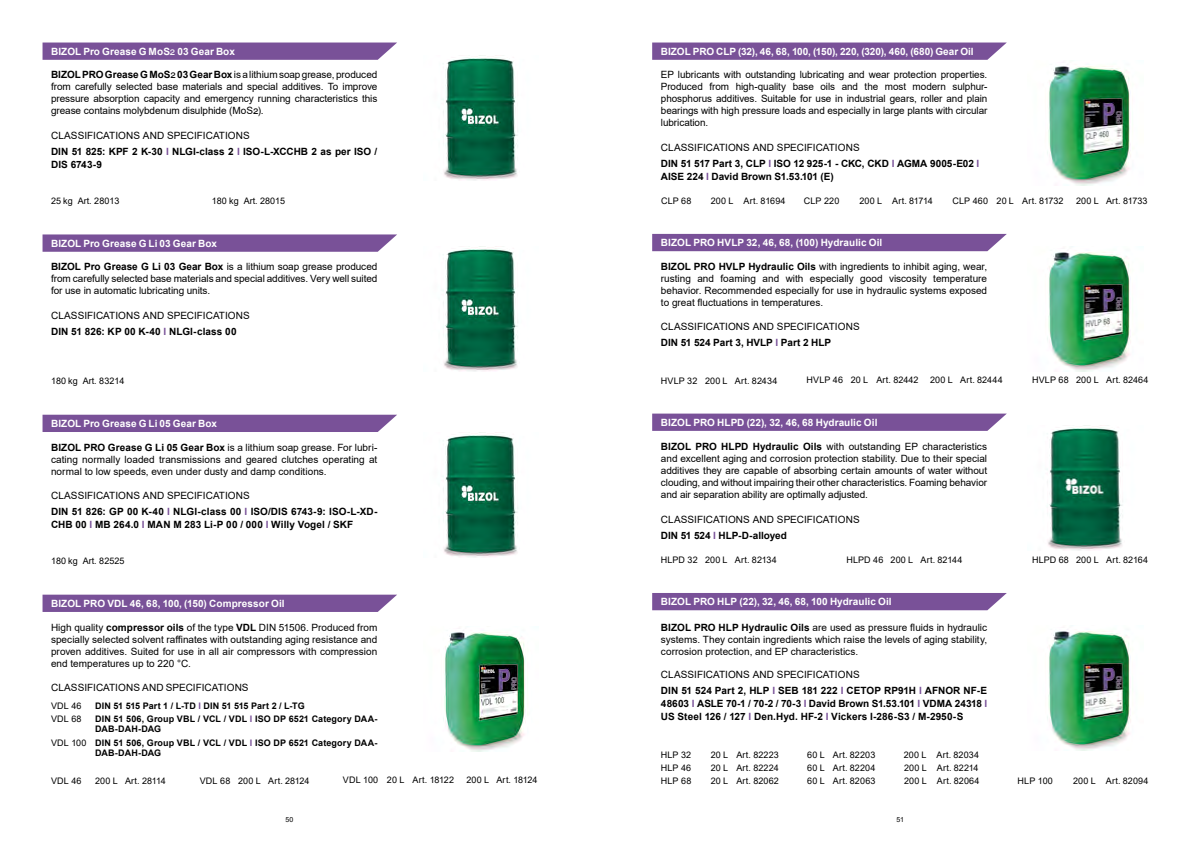
<style>
.page{position:relative;width:1191px;height:842px;background:#fff}
.page>*{position:absolute;margin:0;border:0;box-sizing:border-box;transform-origin:0 0}
.t1{font:10px/12px "Arial";color:#000;text-align:justify}
.t2{font:700 10px/16px "Arial";letter-spacing:.005em;color:#000}
.t3{font:700 10px "Arial";letter-spacing:.005em;color:#fff}
.t4{font:9px "Arial";letter-spacing:.01em;color:#000}
.t5{font:700 9px/10.8px "Arial";letter-spacing:.015em;color:#000}
.t6{font:9px "Arial";letter-spacing:-.01em;color:#000}
.t7{font:7px "Arial";color:#000}
.s1{font-weight:400}
.s2{font-weight:700}
.s3{color:#795198}
.s4{font-weight:700;color:#795198}
</style>
<div class="page">
<svg style="left:652px;top:43px;width:354px;height:17px;background:#7d579b"></svg>
<svg style="left:43px;top:43px;width:354px;height:17px;background:#7e579b"></svg>
<svg style="left:43px;top:234px;width:354px;height:18px;background:#815c9e"></svg>
<div style="left:43px;top:415px;width:354px;height:17px;background:#795198"></div>
<div style="left:43px;top:595px;width:354px;height:17px;background:#795198"></div>
<div style="left:652px;top:234px;width:354px;height:17px;background:#795198"></div>
<svg style="left:652px;top:414px;width:354px;height:17px;background:#7d569b"></svg>
<div style="left:652px;top:593px;width:354px;height:17px;background:#795198"></div>
<img style="left:443px;top:632px;width:85px;height:120px">
<img style="left:443px;top:432px;width:75px;height:125px">
<img style="left:443px;top:246px;width:75px;height:126px">
<img style="left:443px;top:58px;width:75px;height:123px">
<img style="left:1047px;top:631px;width:84px;height:120px">
<img style="left:1047px;top:246px;width:83px;height:125px">
<img style="left:1047px;top:66px;width:83px;height:120px">
<img style="left:1047px;top:428px;width:76px;height:123px">
<p class="t3" style="left:51px;top:44px;width:185px">BIZOL Pro Grease G MoS<span class="s1">2</span> 03 Gear Box</p>
<p class="t3" style="left:661px;top:44px;width:314px">BIZOL PRO CLP (32), 46, 68, 100, (150), 220, (320), 460, (680) Gear Oil</p>
<p class="t1" style="left:51px;top:69px;width:328px"><span class="s2">BIZOL PRO Grease G MoS</span>2 <span class="s2">03 Gear Box</span> is a lithium soap grease, produced from carefully selected base materials and special additives. To improve pressure absorption capacity and emergency running characteristics this grease contains molybdenum disulphide (MoS2).</p>
<p class="t2" style="left:51px;top:127px;width:328px"><span class="s1">CLASSIFICATIONS AND SPECIFICATIONS<br></span>DIN 51 825: KPF 2 K-30 <span class="s3">I</span> NLGI-class 2 <span class="s3">I</span> ISO-L-XCCHB 2 as per ISO /</p>
<p class="t2" style="left:51px;top:156px;width:53px">DIS 6743-9</p>
<p class="t1" style="left:661px;top:69px;width:328px">EP lubricants with outstanding lubricating and wear protection properties.<br>Produced from high-quality base oils and the most modern sulphur&shy;phosphorus additives. Suitable for use in industrial gears, roller and plain bearings with high pressure loads and especially in large plants with circular lubrication.</p>
<p class="t2" style="left:661px;top:139px;width:320px"><span class="s1">CLASSIFICATIONS AND SPECIFICATIONS<br></span>DIN 51 517 Part 3, CLP <span class="s3">I</span> ISO 12 925-1 - CKC, CKD <span class="s3">I</span> AGMA 9005-E02 <span class="s3">I</span></p>
<p class="t2" style="left:661px;top:168px;width:174px">AISE 224 <span class="s3">I</span> David Brown S1.53.101 (E)</p>
<p class="t4" style="left:51px;top:194px;width:70px">25 kg Art. 28013</p>
<p class="t4" style="left:212px;top:194px;width:75px">180 kg Art. 28015</p>
<p class="t4" style="left:661px;top:195px;width:32px">CLP 68</p>
<p class="t4" style="left:711px;top:195px;width:76px">200 L Art. 81694</p>
<p class="t4" style="left:804px;top:195px;width:37px">CLP 220</p>
<p class="t6" style="left:859px;top:195px;width:75px">200 L Art. 81714</p>
<p class="t4" style="left:952px;top:195px;width:113px">CLP 460 20 L Art. 81732</p>
<p class="t4" style="left:1076px;top:195px;width:73px">200 L Art. 81733</p>
<p class="t3" style="left:51px;top:236px;width:167px">BIZOL Pro Grease G Li 03 Gear Box</p>
<p class="t3" style="left:661px;top:236px;width:223px">BIZOL PRO HVLP 32, 46, 68, (100) Hydraulic Oil</p>
<p class="t1" style="left:51px;top:261px;width:328px"><span class="s2">BIZOL Pro Grease G Li 03 Gear Box</span> is a lithium soap grease produced from carefully selected base materials and special additives. Very well suited for use in automatic lubricating units.</p>
<p class="t1" style="left:51px;top:307px;width:200px;line-height:16px">CLASSIFICATIONS AND SPECIFICATIONS<br><span class="s2">DIN 51 826: KP 00 K-40</span> <span class="s4">I</span> <span class="s2">NLGI-class 00</span></p>
<p class="t1" style="left:661px;top:260px;width:328px"><span class="s2">BIZOL PRO HVLP Hydraulic Oils</span> with ingredients to inhibit aging, wear, rusting and foaming and with especially good viscosity temperature behavior. Recommended especially for use in hydraulic systems exposed to great fluctuations in temperatures.</p>
<p class="t1" style="left:661px;top:319px;width:200px;line-height:16px">CLASSIFICATIONS AND SPECIFICATIONS<br><span class="s2">DIN 51 524 Part 3, HVLP</span> <span class="s4">I</span> <span class="s2">Part 2 HLP</span></p>
<p class="t4" style="left:51px;top:374px;width:75px">180 kg Art. 83214</p>
<p class="t4" style="left:661px;top:374px;width:118px">HVLP 32 200 L Art. 82434</p>
<p class="t4" style="left:806px;top:374px;width:113px">HVLP 46 20 L Art. 82442</p>
<p class="t4" style="left:930px;top:374px;width:74px">200 L Art. 82444</p>
<p class="t4" style="left:1032px;top:374px;width:118px">HVLP 68 200 L Art. 82464</p>
<p class="t3" style="left:51px;top:416px;width:167px">BIZOL Pro Grease G Li 05 Gear Box</p>
<p class="t3" style="left:661px;top:415px;width:218px">BIZOL PRO HLPD (22), 32, 46, 68 Hydraulic Oil</p>
<p class="t1" style="left:51px;top:441px;width:328px"><span class="s2">BIZOL PRO Grease G Li 05 Gear Box</span> is a lithium soap grease. For lubri&shy;cating normally loaded transmissions and geared clutches operating at normal to low speeds, even under dusty and damp conditions.</p>
<p class="t2" style="left:51px;top:487px;width:328px"><span class="s1">CLASSIFICATIONS AND SPECIFICATIONS<br></span>DIN 51 826: GP 00 K-40 <span class="s3">I</span> NLGI-class 00 <span class="s3">I</span> ISO/DIS 6743-9: ISO-L-XD-</p>
<p class="t2" style="left:51px;top:516px;width:304px">CHB 00 <span class="s3">I</span> MB 264.0 <span class="s3">I</span> MAN M 283 Li-P 00 / 000 <span class="s3">I</span> Willy Vogel / SKF</p>
<p class="t1" style="left:661px;top:440px;width:328px"><span class="s2">BIZOL PRO HLPD Hydraulic Oils</span> with outstanding EP characteristics and excellent aging and corrosion protection stability. Due to their special additives they are capable of absorbing certain amounts of water without clouding, and without impairing their other characteristics. Foaming behavior and air separation ability are optimally adjusted.</p>
<p class="t1" style="left:661px;top:511px;width:200px;line-height:16px">CLASSIFICATIONS AND SPECIFICATIONS<br><span class="s2">DIN 51 524</span> <span class="s4">I</span> <span class="s2">HLP-D-alloyed</span></p>
<p class="t4" style="left:51px;top:554px;width:75px">180 kg Art. 82525</p>
<p class="t4" style="left:661px;top:554px;width:117px">HLPD 32 200 L Art. 82134</p>
<p class="t4" style="left:846px;top:554px;width:117px">HLPD 46 200 L Art. 82144</p>
<p class="t4" style="left:1032px;top:554px;width:117px">HLPD 68 200 L Art. 82164</p>
<p class="t3" style="left:51px;top:596px;width:235px">BIZOL PRO VDL 46, 68, 100, (150) Compressor Oil</p>
<p class="t3" style="left:661px;top:595px;width:232px">BIZOL PRO HLP (22), 32, 46, 68, 100 Hydraulic Oil</p>
<p class="t1" style="left:51px;top:621px;width:328px">High quality <span class="s2">compressor oils</span> of the type <span class="s2">VDL</span> DIN 51506. Produced from specially selected solvent raffinates with outstanding aging resistance and proven additives. Suited for use in all air compressors with compression end temperatures up to 220 °C.</p>
<p class="t1" style="left:51px;top:681px;width:199px">CLASSIFICATIONS AND SPECIFICATIONS</p>
<p class="t4" style="left:51px;top:699px;width:32px">VDL 46</p>
<p class="t5" style="left:95px;top:700px;width:211px">DIN 51 515 Part 1 / L-TD <span class="s3">I</span> DIN 51 515 Part 2 / L-TG</p>
<p class="t4" style="left:51px;top:712px;width:32px">VDL 68</p>
<p class="t5" style="left:95px;top:713px;width:284px">DIN 51 506, Group VBL / VCL / VDL <span class="s3">I</span> ISO DP 6521 Category DAA-<br>DAB-DAH-DAG</p>
<p class="t5" style="left:95px;top:737px;width:284px;text-indent:-44px"><span class="s1">VDL 100</span> DIN 51 506, Group VBL / VCL / VDL <span class="s3">I</span> ISO DP 6521 Category DAA-<br>DAB-DAH-DAG</p>
<p class="t4" style="left:51px;top:774px;width:32px">VDL 46</p>
<p class="t4" style="left:95px;top:774px;width:72px">200 L Art. 28114</p>
<p class="t4" style="left:200px;top:774px;width:111px">VDL 68 200 L Art. 28124</p>
<p class="t4" style="left:343px;top:774px;width:113px">VDL 100 20 L Art. 18122</p>
<p class="t4" style="left:466px;top:774px;width:73px">200 L Art. 18124</p>
<p class="t1" style="left:661px;top:621px;width:328px"><span class="s2">BIZOL PRO HLP Hydraulic Oils</span> are used as pressure fluids in hydraulic systems. They contain ingredients which raise the levels of aging stability, corrosion protection, and EP characteristics.</p>
<p class="t2" style="left:661px;top:667px;width:328px"><span class="s1">CLASSIFICATIONS AND SPECIFICATIONS<br></span>DIN 51 524 Part 2, HLP <span class="s3">I</span> SEB 181 222 <span class="s3">I</span> CETOP RP91H <span class="s3">I</span> AFNOR NF-E</p>
<p class="t2" style="left:661px;top:697px;width:328px;line-height:13px">48603 <span class="s3">I</span> ASLE 70-1 / 70-2 / 70-3 <span class="s3">I</span> David Brown S1.53.101 <span class="s3">I</span> VDMA 24318 <span class="s3">I<br></span>US Steel 126 / 127 <span class="s3">I</span> Den.Hyd. HF-2 <span class="s3">I</span> Vickers I-286-S3 / M-2950-S</p>
<p class="t4" style="left:661px;top:748px;width:32px">HLP 32</p>
<p class="t4" style="left:710px;top:748px;width:70px">20 L Art. 82223</p>
<p class="t4" style="left:807px;top:748px;width:70px">60 L Art. 82203</p>
<p class="t4" style="left:903px;top:748px;width:77px">200 L Art. 82034</p>
<p class="t4" style="left:661px;top:761px;width:32px">HLP 46</p>
<p class="t4" style="left:710px;top:761px;width:70px">20 L Art. 82224</p>
<p class="t4" style="left:807px;top:761px;width:70px">60 L Art. 82204</p>
<p class="t4" style="left:904px;top:761px;width:76px">200 L Art. 82214</p>
<p class="t4" style="left:661px;top:774px;width:32px">HLP 68</p>
<p class="t4" style="left:710px;top:774px;width:70px">20 L Art. 82062</p>
<p class="t4" style="left:807px;top:774px;width:70px">60 L Art. 82063</p>
<p class="t4" style="left:904px;top:774px;width:77px">200 L Art. 82064</p>
<p class="t4" style="left:1017px;top:774px;width:37px">HLP 100</p>
<p class="t4" style="left:1073px;top:774px;width:77px">200 L Art. 82094</p>
<p class="t7" style="left:286px;top:815px;width:9px">50</p>
<p class="t7" style="left:896px;top:815px;width:9px">51</p>
</div>
